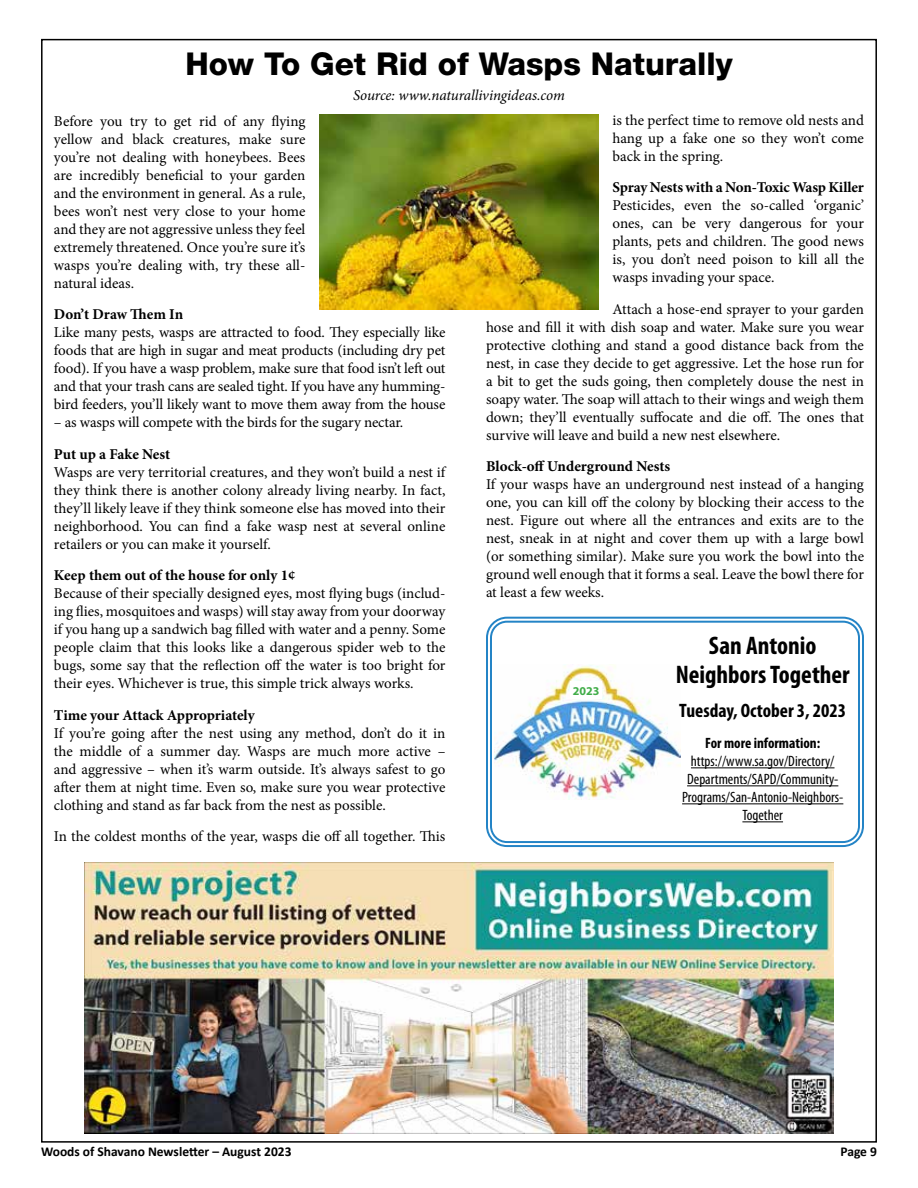
<style>
.page{position:relative;width:918px;height:1188px;background:#fff}
.page>*{position:absolute;margin:0;border:0;box-sizing:border-box;transform-origin:0 0}
.t1{font:800 31.5px "Helvetica Neue LT Std";color:#000}
.t2{font:700 condensed 25.5px/28.5px "Myriad Pro";color:#000;text-align:center}
.t3{font:700 condensed 19.5px "Myriad Pro";color:#000}
.t4{font:15px/18px "Minion Pro";letter-spacing:-.005em;color:#000;text-align:justify}
.t5{font:700 15px "Minion Pro";letter-spacing:-.005em;color:#000}
.t6{font:condensed 15px/18px "Myriad Pro";color:#000;text-align:center}
.t7{font:italic 15px "Minion Pro";letter-spacing:-.01em;color:#000}
.t8{font:700 condensed 15px "Myriad Pro";color:#000}
.t9{font:700 13.5px "Calibri";color:#000}
.t10{font:700 12px "Myriad Pro";color:#41ad49}
</style>
<div class="page">
<img style="left:85px;top:862px;width:748px;height:272px">
<img style="left:495px;top:665px;width:185px;height:134px">
<div style="left:570px;top:681px;width:32px;height:18px;background:#fff"></div>
<div style="left:486px;top:617px;width:378px;height:230px;border:2px solid #2484c6;border-radius:20px"></div>
<div style="left:490px;top:621px;width:370px;height:222px;border:2px solid #2484c6;border-radius:16px"></div>
<hr style="left:691px;top:767px;width:144px;height:1px;background:#000">
<hr style="left:687px;top:785px;width:151px;height:1px;background:#000">
<hr style="left:682px;top:803px;width:161px;height:1px;background:#000">
<hr style="left:742px;top:821px;width:41px;height:1px;background:#000">
<img style="left:319px;top:115px;width:280px;height:194px">
<h1 class="t1" style="left:185px;top:45px;width:549px">How To Get Rid of Wasps Naturally</h1>
<p class="t7" style="left:353px;top:85px;width:213px">Source: www.naturallivingideas.com</p>
<p class="t4" style="left:613px;top:111px;width:253px">is the perfect time to remove old nests and hang up a fake one so they won’t come back in the spring.</p>
<p class="t5" style="left:613px;top:177px;width:253px">Spray Nests with a Non-Toxic Wasp Killer</p>
<p class="t4" style="left:613px;top:197px;width:253px">Pesticides, even the so-called ‘organic’ ones, can be very dangerous for your plants, pets and children. The good news is, you don’t need poison to kill all the wasps invading your space.</p>
<p class="t4" style="left:486px;top:300px;width:380px;text-indent:127px">Attach a hose-end sprayer to your garden hose and fill it with dish soap and water. Make sure you wear protective clothing and stand a good distance back from the nest, in case they decide to get aggressive. Let the hose run for a bit to get the suds going, then completely douse the nest in soapy water. The soap will attach to their wings and weigh them down; they’ll eventually suffocate and die off. The ones that survive will leave and build a new nest elsewhere.</p>
<p class="t5" style="left:486px;top:456px;width:186px">Block-off Underground Nests</p>
<p class="t4" style="left:486px;top:476px;width:380px">If your wasps have an underground nest instead of a hanging one, you can kill off the colony by blocking their access to the nest. Figure out where all the entrances and exits are to the nest, sneak in at night and cover them up with a large bowl (or something similar). Make sure you work the bowl into the ground well enough that it forms a seal. Leave the bowl there for at least a few weeks.</p>
<p class="t4" style="left:54px;top:112px;width:253px">Before you try to get rid of any flying yellow and black creatures, make sure you’re not dealing with honeybees. Bees are incredibly beneficial to your garden and the environment in general. As a rule, bees won’t nest very close to your home and they are not aggressive unless they feel extremely threatened. Once you’re sure it’s wasps you’re dealing with, try these all&shy;natural ideas.</p>
<p class="t5" style="left:54px;top:304px;width:131px">Don’t Draw Them In</p>
<p class="t4" style="left:54px;top:324px;width:393px">Like many pests, wasps are attracted to food. They especially like foods that are high in sugar and meat products (including dry pet food). If you have a wasp problem, make sure that food isn’t left out and that your trash cans are sealed tight. If you have any humming&shy;bird feeders, you’ll likely want to move them away from the house</p>
<p class="t4" style="left:54px;top:414px;width:351px">– as wasps will compete with the birds for the sugary nectar.</p>
<p class="t5" style="left:54px;top:443px;width:118px">Put up a Fake Nest</p>
<p class="t4" style="left:54px;top:463px;width:393px">Wasps are very territorial creatures, and they won’t build a nest if they think there is another colony already living nearby. In fact, they’ll likely leave if they think someone else has moved into their neighborhood. You can find a fake wasp nest at several online retailers or you can make it yourself.</p>
<p class="t5" style="left:54px;top:565px;width:243px">Keep them out of the house for only 1¢</p>
<p class="t4" style="left:54px;top:585px;width:393px">Because of their specially designed eyes, most flying bugs (includ&shy;ing flies, mosquitoes and wasps) will stay away from your doorway if you hang up a sandwich bag filled with water and a penny. Some people claim that this looks like a dangerous spider web to the bugs, some say that the reflection off the water is too bright for their eyes. Whichever is true, this simple trick always works.</p>
<p class="t5" style="left:54px;top:704px;width:202px">Time your Attack Appropriately</p>
<p class="t4" style="left:54px;top:724px;width:393px">If you’re going after the nest using any method, don’t do it in the middle of a summer day. Wasps are much more active – and aggressive – when it’s warm outside. It’s always safest to go after them at night time. Even so, make sure you wear protective clothing and stand as far back from the nest as possible.</p>
<p class="t4" style="left:54px;top:828px;width:393px">In the coldest months of the year, wasps die off all together. This</p>
<h2 class="t2" style="left:676px;top:631px;width:176px">San Antonio<br>Neighbors Together</h2>
<h3 class="t3" style="left:679px;top:698px;width:168px">Tuesday, October 3, 2023</h3>
<p class="t8" style="left:705px;top:734px;width:116px">For more information:</p>
<p class="t6" style="left:682px;top:752px;width:163px">https://www.sa.gov/Directory/<br>Departments/SAPD/Community-<br>Programs/San-Antonio-Neighbors-<br>Together</p>
<p class="t10" style="left:573px;top:683px;width:28px">2023</p>
<p class="t9" style="left:41px;top:1142px;width:252px">Woods of Shavano Newsletter – August 2023</p>
<p class="t9" style="left:840px;top:1142px;width:38px">Page 9</p>
</div>
